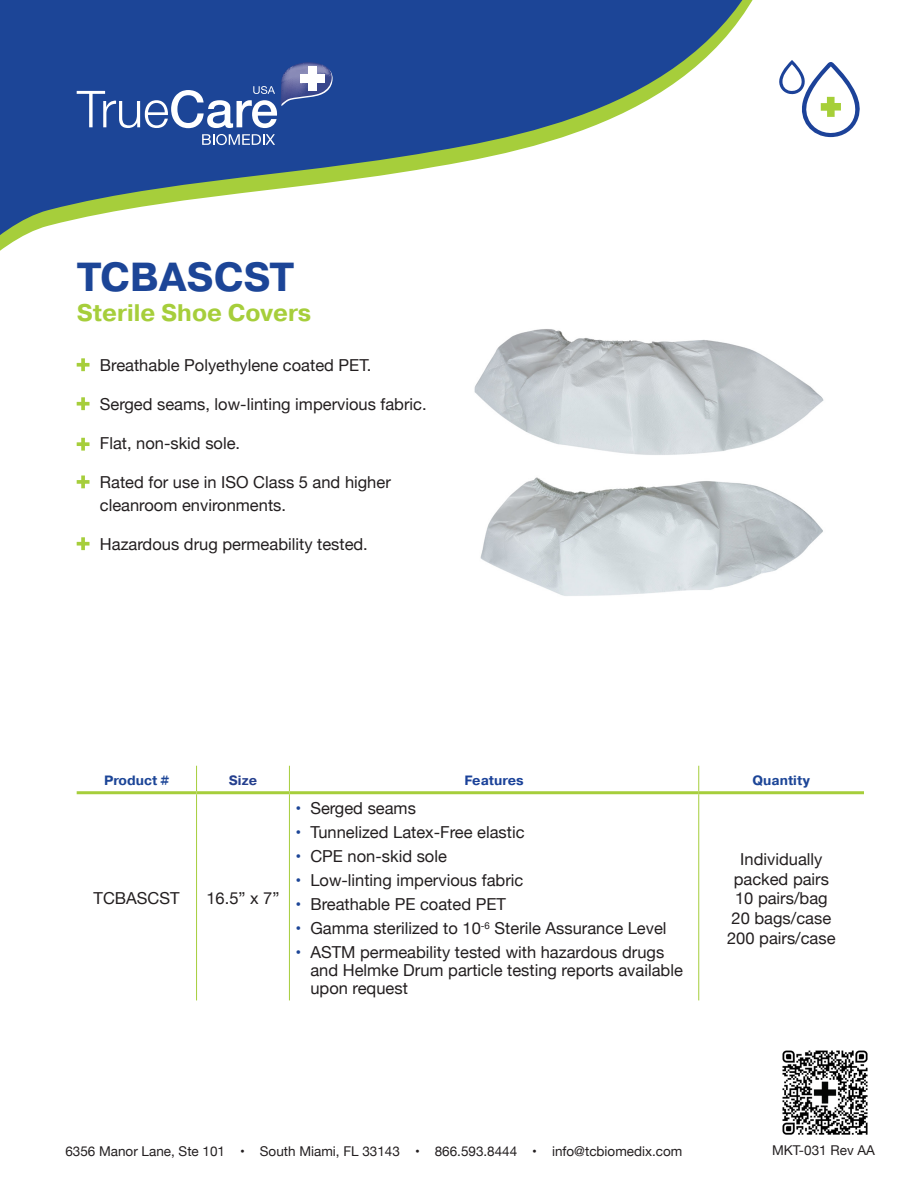
<style>
.page{position:relative;width:918px;height:1188px;background:#fff}
.page>*{position:absolute;margin:0;border:0;box-sizing:border-box;transform-origin:0 0}
.t1{font:700 40.5px "Pragmatica";color:#1c4597}
.t2{font:700 24px "Pragmatica";color:#a6ce3b}
.t3{font:16.5px/18px "Helvetica Neue";color:#231f20}
.t4{font:13.5px "Helvetica Neue";color:#231f20}
.t5{font:700 13.5px "Pragmatica";color:#1c4597}
.t6{font:700 13.5px "Pragmatica";color:#1b4299}
.t7{font:700 13.5px "Pragmatica";color:#253f8e}
.s1{color:#1c4597}
</style>
<div class="page">
<img style="left:782px;top:1050px;width:86px;height:85px">
<svg style="left:819px;top:1086px;width:12px;height:12px"></svg>
<svg style="left:0;top:0;width:753px;height:251px;fill:#1c4597"></svg>
<svg style="left:202px;top:134px;width:73px;height:11px"></svg>
<svg style="left:77px;top:62px;width:256px;height:66px"></svg>
<img style="left:474px;top:329px;width:350px;height:267px">
<svg style="left:196px;top:766px;width:504px;height:25px"></svg>
<hr style="left:196px;top:794px;width:1px;height:206px;background:#a6ce3b">
<hr style="left:289px;top:794px;width:1px;height:206px;background:#a6ce3b">
<hr style="left:699px;top:794px;width:1px;height:206px;background:#a6ce3b">
<hr style="left:77px;top:791px;width:120px;height:3px;background:#a6ce3b">
<hr style="left:197px;top:791px;width:92px;height:3px;background:#a6ce3b">
<hr style="left:289px;top:791px;width:410px;height:3px;background:#a6ce3b">
<hr style="left:699px;top:791px;width:165px;height:3px;background:#a6ce3b">
<svg style="left:779px;top:60px;width:81px;height:77px"></svg>
<svg style="left:77px;top:358px;width:13px;height:13px"></svg>
<svg style="left:77px;top:397px;width:13px;height:13px"></svg>
<svg style="left:77px;top:438px;width:13px;height:13px"></svg>
<svg style="left:77px;top:476px;width:13px;height:12px"></svg>
<svg style="left:77px;top:537px;width:13px;height:13px"></svg>
<p class="t1" style="left:77px;top:250px;width:219px">TCBASCST</p>
<p class="t2" style="left:77px;top:297px;width:236px">Sterile Shoe Covers</p>
<p class="t3" style="left:100px;top:357px;width:273px">Breathable Polyethylene coated PET.</p>
<p class="t3" style="left:100px;top:396px;width:328px">Serged seams, low-linting impervious fabric.</p>
<p class="t3" style="left:100px;top:435px;width:142px">Flat, non-skid sole.</p>
<p class="t3" style="left:100px;top:472px;width:292px;line-height:22.5px">Rated for use in ISO Class 5 and higher cleanroom environments.</p>
<p class="t3" style="left:100px;top:536px;width:270px">Hazardous drug permeability tested.</p>
<p class="t5" style="left:104px;top:771px;width:67px">Product #</p>
<p class="t7" style="left:229px;top:771px;width:30px">Size</p>
<p class="t6" style="left:465px;top:771px;width:61px">Features</p>
<p class="t5" style="left:753px;top:771px;width:59px">Quantity</p>
<p class="t3" style="left:94px;top:891px;width:88px">TCBASCST</p>
<p class="t3" style="left:206px;top:891px;width:75px">16.5” x 7”</p>
<p class="t3" style="left:295px;top:801px;width:122px"><span class="s1">•</span> Serged seams</p>
<p class="t3" style="left:295px;top:825px;width:231px"><span class="s1">•</span> Tunnelized Latex-Free elastic</p>
<p class="t3" style="left:295px;top:849px;width:153px"><span class="s1">•</span> CPE non-skid sole</p>
<p class="t3" style="left:295px;top:873px;width:229px"><span class="s1">•</span> Low-linting impervious fabric</p>
<p class="t3" style="left:295px;top:897px;width:212px"><span class="s1">•</span> Breathable PE coated PET</p>
<p class="t3" style="left:295px;top:921px;width:373px"><span class="s1">•</span> Gamma sterilized to 10<sup>-6</sup> Sterile Assurance Level</p>
<p class="t3" style="left:310px;top:945px;width:374px;text-indent:-15px"><span class="s1">•</span> ASTM permeability tested with hazardous drugs and Helmke Drum particle testing reports available upon request</p>
<p class="t3" style="left:734px;top:850px;width:97px;line-height:19.8px;text-align:center">Individually packed pairs</p>
<p class="t3" style="left:735px;top:891px;width:94px">10 pairs/bag</p>
<p class="t3" style="left:732px;top:910px;width:101px">20 bags/case</p>
<p class="t3" style="left:727px;top:930px;width:110px">200 pairs/case</p>
<p class="t4" style="left:65px;top:1141px;width:619px">6356 Manor Lane, Ste 101 • South Miami, FL 33143 • 866.593.8444 • info@tcbiomedix.com</p>
<p class="t4" style="left:772px;top:1141px;width:104px">MKT-031 Rev AA</p>
</div>
